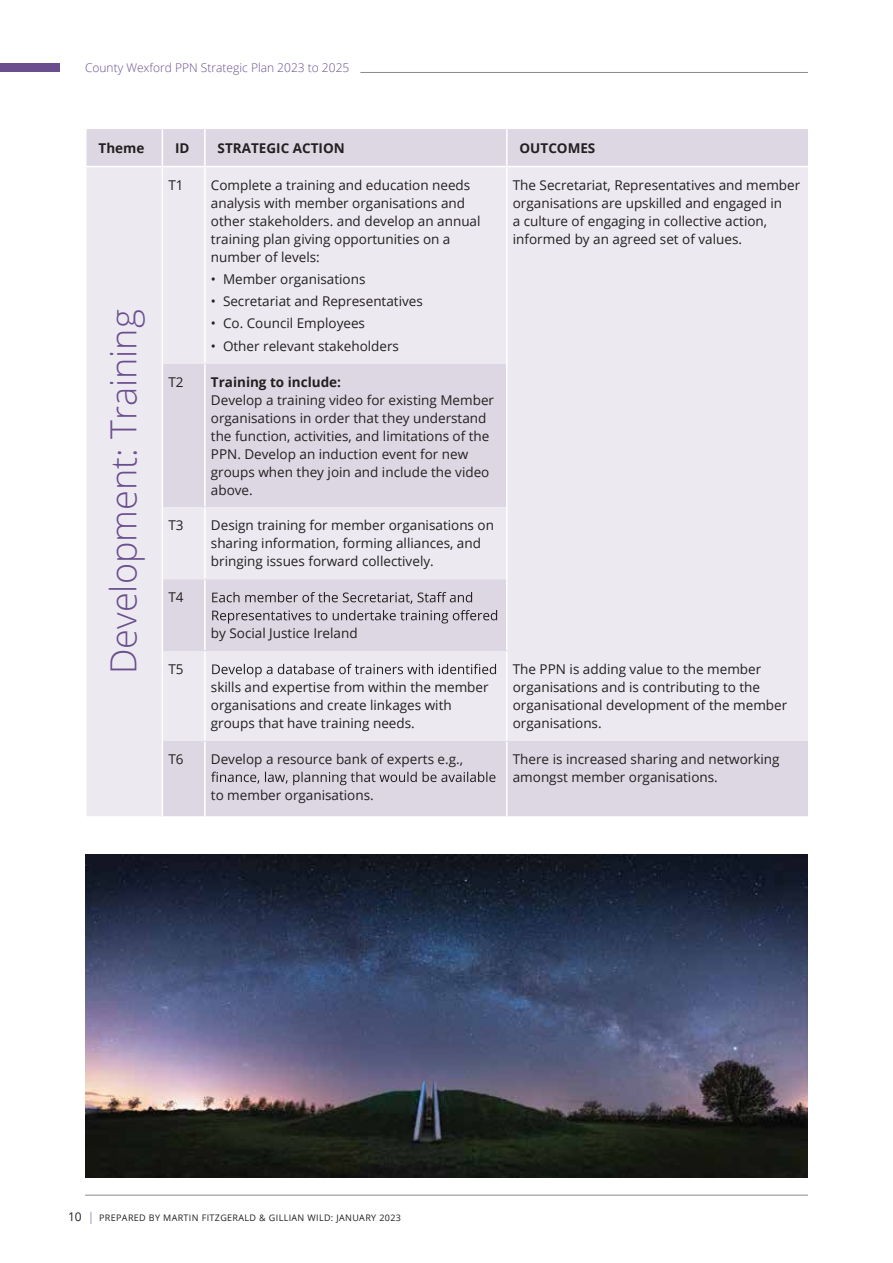
<style>
.page{position:relative;width:893px;height:1263px;background:#fff}
.page>*{position:absolute;margin:0;border:0;box-sizing:border-box;transform-origin:0 0}
.t1{font:300 36px "Open Sans";color:#6a4e8e}
.t2{font:13.5px/18px "Open Sans";color:#231f20}
.t3{font:700 13.5px "Open Sans";color:#231f20}
.t4{font:300 12px "Open Sans";color:#6a4e8e}
.t5{font:9px "Open Sans";letter-spacing:.04em;color:#231f20}
.s1{font-size:12px}
.s2{font-weight:300;font-size:12px;color:#6a4e8e}
</style>
<div class="page">
<hr style="left:360px;top:72px;width:448px;height:1px;background:#8a8c8e">
<hr style="left:85px;top:1195px;width:723px;height:1px;background:#8a8c8e">
<div style="left:0;top:63px;width:60px;height:9px;background:#6a4e8e"></div>
<div style="left:87px;top:129px;width:721px;height:37px;background:#ddd7e4"></div>
<svg style="left:87px;top:167px;width:721px;height:649px;background:#e8e4ed"></svg>
<hr style="left:162px;top:129px;width:1px;height:37px;background:#fff">
<hr style="left:204px;top:129px;width:2px;height:37px;background:#fff">
<hr style="left:506px;top:129px;width:2px;height:37px;background:#fff">
<hr style="left:162px;top:167px;width:1px;height:196px;background:#fff">
<hr style="left:204px;top:167px;width:2px;height:196px;background:#fff">
<hr style="left:506px;top:167px;width:2px;height:196px;background:#fff">
<hr style="left:162px;top:363px;width:1px;height:144px;background:#fff">
<hr style="left:204px;top:364px;width:2px;height:143px;background:#fff">
<hr style="left:506px;top:363px;width:2px;height:144px;background:#fff">
<hr style="left:162px;top:507px;width:1px;height:72px;background:#fff">
<hr style="left:204px;top:508px;width:2px;height:70px;background:#fff">
<hr style="left:506px;top:507px;width:2px;height:72px;background:#fff">
<hr style="left:162px;top:579px;width:1px;height:72px;background:#fff">
<hr style="left:204px;top:580px;width:2px;height:70px;background:#fff">
<hr style="left:506px;top:579px;width:2px;height:71px;background:#fff">
<hr style="left:162px;top:651px;width:1px;height:90px;background:#fff">
<hr style="left:204px;top:652px;width:2px;height:88px;background:#fff">
<hr style="left:506px;top:652px;width:2px;height:88px;background:#fff">
<hr style="left:162px;top:741px;width:1px;height:75px;background:#fff">
<hr style="left:204px;top:742px;width:2px;height:74px;background:#fff">
<hr style="left:506px;top:742px;width:2px;height:74px;background:#fff">
<svg style="left:212px;top:592px;width:260px;height:12px;background:#b6b1bb"></svg>
<svg style="left:212px;top:610px;width:285px;height:13px;background:#b7b2bc"></svg>
<svg style="left:212px;top:664px;width:284px;height:13px;background:#c4c1c6"></svg>
<svg style="left:211px;top:772px;width:284px;height:13px;background:#b8b3be"></svg>
<img style="left:85px;top:855px;width:723px;height:323px">
<p class="t4" style="left:85px;top:59px;width:266px">County Wexford PPN Strategic Plan 2023 to 2025</p>
<p class="t4" style="left:128px;top:59px;width:266px">County Wexford PPN Strategic Plan 2023 to 2025</p>
<p class="t3" style="left:99px;top:138px;width:47px">Theme</p>
<p class="t3" style="left:175px;top:138px;width:16px">ID</p>
<p class="t3" style="left:218px;top:138px;width:129px">STRATEGIC ACTION</p>
<p class="t3" style="left:520px;top:138px;width:77px">OUTCOMES</p>
<h1 class="t1" style="left:99px;top:674px;width:366px;rotate:-90deg">Development: Training</h1>
<p class="t2" style="left:168px;top:175px;width:17px">T1</p>
<p class="t2" style="left:211px;top:175px;width:271px">Complete a training and education needs analysis with member organisations and other stakeholders. and develop an annual training plan giving opportunities on a number of levels:</p>
<p class="t2" style="left:211px;top:270px;width:156px">• Member organisations</p>
<p class="t2" style="left:211px;top:292px;width:213px">• Secretariat and Representatives</p>
<p class="t2" style="left:211px;top:314px;width:156px">• Co. Council Employees</p>
<p class="t2" style="left:211px;top:336px;width:190px">• Other relevant stakeholders</p>
<p class="t2" style="left:168px;top:372px;width:17px">T2</p>
<p class="t3" style="left:211px;top:372px;width:132px">Training to include:</p>
<p class="t2" style="left:211px;top:390px;width:285px">Develop a training video for existing Member organisations in order that they understand the function, activities, and limitations of the PPN. Develop an induction event for new groups when they join and include the video above.</p>
<p class="t2" style="left:168px;top:516px;width:17px">T3</p>
<p class="t2" style="left:211px;top:516px;width:285px">Design training for member organisations on sharing information, forming alliances, and bringing issues forward collectively.</p>
<p class="t2" style="left:168px;top:588px;width:17px">T4</p>
<p class="t2" style="left:211px;top:624px;width:148px">by Social Justice Ireland</p>
<p class="t2" style="left:168px;top:660px;width:17px">T5</p>
<p class="t2" style="left:211px;top:678px;width:279px">skills and expertise from within the member organisations and create linkages with groups that have training needs.</p>
<p class="t2" style="left:168px;top:750px;width:17px">T6</p>
<p class="t2" style="left:211px;top:750px;width:254px">Develop a resource bank of experts e.g.,</p>
<p class="t2" style="left:211px;top:786px;width:164px">to member organisations.</p>
<p class="t2" style="left:513px;top:175px;width:289px">The Secretariat, Representatives and member organisations are upskilled and engaged in<br>a culture of engaging in collective action, informed by an agreed set of values.</p>
<p class="t2" style="left:513px;top:660px;width:276px">The PPN is adding value to the member organisations and is contributing to the organisational development of the member organisations.</p>
<p class="t2" style="left:513px;top:750px;width:268px">There is increased sharing and networking amongst member organisations.</p>
<p class="t5" style="left:68px;top:1211px;width:334px"><span class="s1">10</span> <span class="s2">|</span> PREPARED BY MARTIN FITZGERALD &amp; GILLIAN WILD: JANUARY 2023</p>
<p class="t5" style="left:111px;top:1211px;width:334px"><span class="s1">10</span> <span class="s2">|</span> PREPARED BY MARTIN FITZGERALD &amp; GILLIAN WILD: JANUARY 2023</p>
</div>
